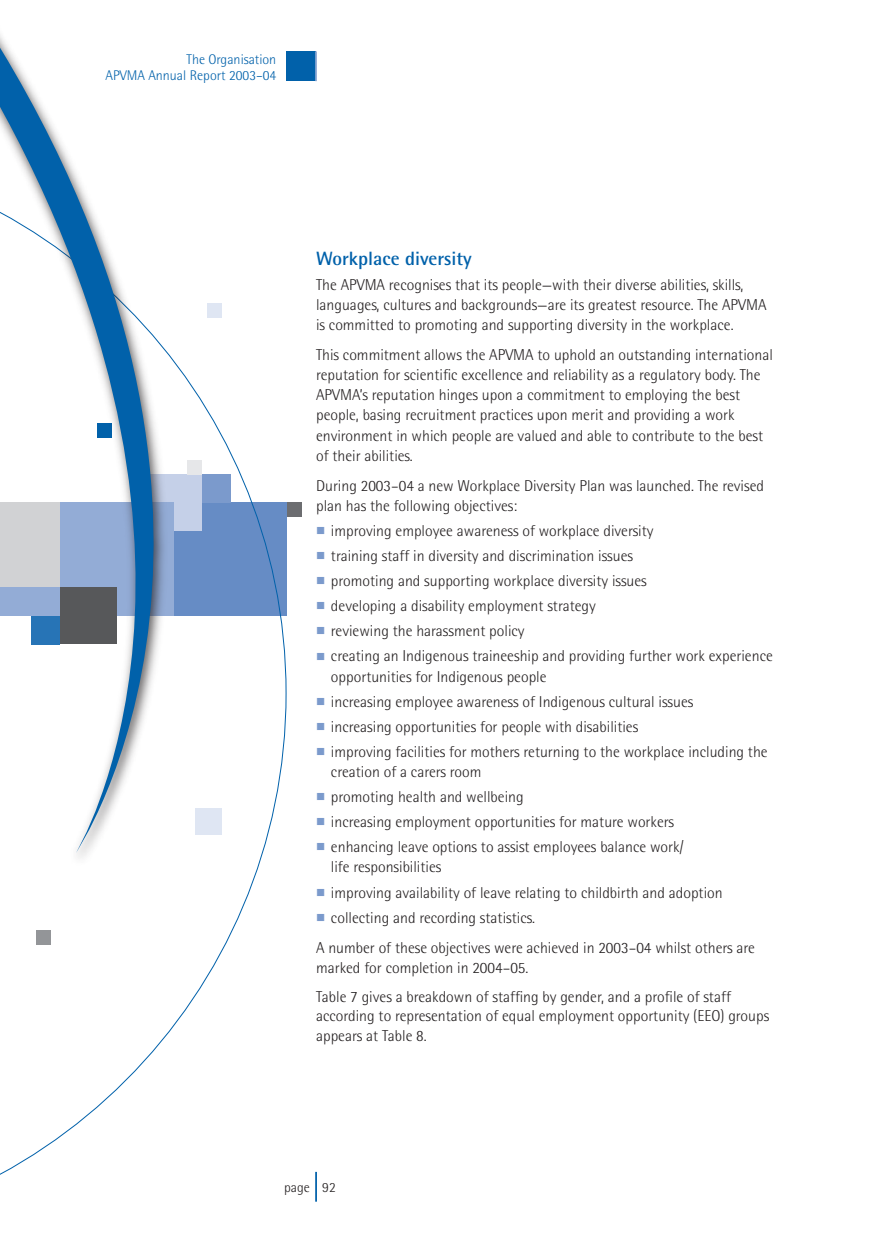
<style>
.page{position:relative;width:874px;height:1241px;background:#fff}
.page>*{position:absolute;margin:0;border:0;box-sizing:border-box;transform-origin:0 0}
.t1{font:700 19.25px "Rotis Semi Sans";color:#0161aa}
.t2{font:300 15.75px/20.1px "Rotis Semi Sans";color:#231f20}
.t3{font:300 14px/15.8px "Rotis Semi Sans";color:#0161aa;text-align:right}
.t4{font:300 14px "Rotis Semi Sans";color:#231f20}
.s1{color:#7b9acc}
</style>
<div class="page">
<div style="left:36px;top:929px;width:15px;height:15px;background:#939598"></div>
<hr style="left:315px;top:1171px;width:2px;height:30px;background:#0161aa">
<svg style="left:0;top:34px;width:317px;height:819px"></svg>
<div style="left:286px;top:51px;width:30px;height:30px;background:#0161aa"></div>
<hr style="left:315px;top:51px;width:2px;height:30px;background:#93acd6">
<p class="t3" style="left:105px;top:51px;width:172px">The Organisation<br>APVMA Annual Report 2003–04</p>
<p class="t1" style="left:316px;top:246px;width:157px">Workplace diversity</p>
<p class="t2" style="left:316px;top:274px;width:452px">The APVMA recognises that its people—with their diverse abilities, skills, languages, cultures and backgrounds—are its greatest resource. The APVMA is committed to promoting and supporting diversity in the workplace.</p>
<p class="t2" style="left:316px;top:344px;width:458px">This commitment allows the APVMA to uphold an outstanding international reputation for scientific excellence and reliability as a regulatory body. The APVMA’s reputation hinges upon a commitment to employing the best people, basing recruitment practices upon merit and providing a work environment in which people are valued and able to contribute to the best of their abilities.</p>
<p class="t2" style="left:316px;top:475px;width:449px">During 2003–04 a new Workplace Diversity Plan was launched. The revised plan has the following objectives:</p>
<p class="t2" style="left:316px;top:520px;width:339px"><span class="s1">■</span> improving employee awareness of workplace diversity</p>
<p class="t2" style="left:316px;top:545px;width:318px"><span class="s1">■</span> training staff in diversity and discrimination issues</p>
<p class="t2" style="left:316px;top:570px;width:332px"><span class="s1">■</span> promoting and supporting workplace diversity issues</p>
<p class="t2" style="left:316px;top:595px;width:281px"><span class="s1">■</span> developing a disability employment strategy</p>
<p class="t2" style="left:316px;top:621px;width:210px"><span class="s1">■</span> reviewing the harassment policy</p>
<p class="t2" style="left:331px;top:646px;width:443px;text-indent:-15px"><span class="s1">■</span> creating an Indigenous traineeship and providing further work experience opportunities for Indigenous people</p>
<p class="t2" style="left:316px;top:691px;width:378px"><span class="s1">■</span> increasing employee awareness of Indigenous cultural issues</p>
<p class="t2" style="left:316px;top:716px;width:323px"><span class="s1">■</span> increasing opportunities for people with disabilities</p>
<p class="t2" style="left:331px;top:741px;width:438px;text-indent:-15px"><span class="s1">■</span> improving facilities for mothers returning to the workplace including the creation of a carers room</p>
<p class="t2" style="left:316px;top:786px;width:209px"><span class="s1">■</span> promoting health and wellbeing</p>
<p class="t2" style="left:316px;top:811px;width:359px"><span class="s1">■</span> increasing employment opportunities for mature workers</p>
<p class="t2" style="left:331px;top:836px;width:354px;text-indent:-15px"><span class="s1">■</span> enhancing leave options to assist employees balance work/ life responsibilities</p>
<p class="t2" style="left:316px;top:882px;width:408px"><span class="s1">■</span> improving availability of leave relating to childbirth and adoption</p>
<p class="t2" style="left:316px;top:902px;width:440px;line-height:30.1px"><span class="s1">■</span> collecting and recording statistics.<br>A number of these objectives were achieved in 2003–04 whilst others are</p>
<p class="t2" style="left:316px;top:952px;width:416px;line-height:29.2px">marked for completion in 2004–05.<br>Table 7 gives a breakdown of staffing by gender, and a profile of staff</p>
<p class="t2" style="left:316px;top:1005px;width:454px">according to representation of equal employment opportunity (EEO) groups appears at Table 8.</p>
<p class="t4" style="left:284px;top:1179px;width:53px">page 92</p>
</div>
